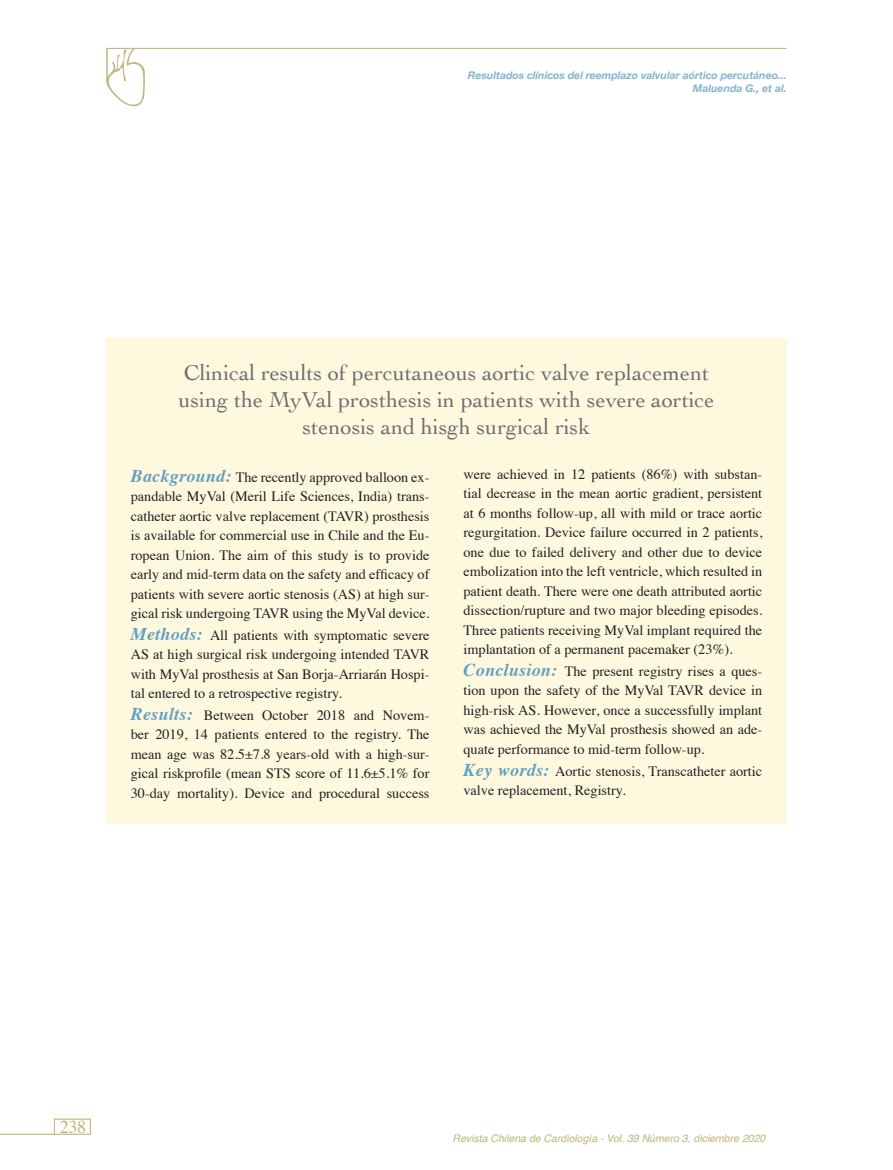
<style>
.page{position:relative;width:893px;height:1170px;background:#fff}
.page>*{position:absolute;margin:0;border:0;box-sizing:border-box;transform-origin:0 0}
.t1{font:22.5px/27px "Cochin";color:#6c6d70;text-align:center}
.t2{font:18px "Times";color:#bfb678}
.t3{font:14.25px/19.5px "Times";color:#231f20;text-align:justify}
.t4{font:italic 700 10.5px/12.6px "Helvetica Neue";color:#83b3cf;text-align:right}
.t5{font:italic 10.5px "Helvetica";color:#bfb678}
.s1{font-weight:700;font-style:italic;font-size:18px;color:#62a0bf}
</style>
<div class="page">
<hr style="left:0;top:1133px;width:54px;height:1px;background:#bfb678">
<div style="left:54px;top:1118px;width:37px;height:16px;border:1px solid #bfb678"></div>
<hr style="left:106px;top:48px;width:681px;height:1px;background:#beb983">
<svg style="left:106px;top:48px;width:39px;height:59px"></svg>
<hr style="left:106px;top:49px;width:2px;height:32px;background:#beb983">
<div style="left:106px;top:338px;width:681px;height:485px;background:#fef8df"></div>
<p class="t4" style="left:468px;top:70px;width:320px">Resultados clínicos del reemplazo valvular aórtico percutáneo...<br>Maluenda G., et al.</p>
<h1 class="t1" style="left:178px;top:358px;width:538px">Clinical results of percutaneous aortic valve replacement using the MyVal prosthesis in patients with severe aortice stenosis and hisgh surgical risk</h1>
<p class="t3" style="left:131px;top:465px;width:300px"><span class="s1">Background:</span> The recently approved balloon ex&shy;pandable MyVal (Meril Life Sciences, India) trans&shy;catheter aortic valve replacement (TAVR) prosthesis is available for commercial use in Chile and the Eu&shy;ropean Union. The aim of this study is to provide early and mid-term data on the safety and efficacy of patients with severe aortic stenosis (AS) at high sur&shy;gical risk undergoing TAVR using the MyVal device.</p>
<p class="t3" style="left:131px;top:624px;width:300px"><span class="s1">Methods:</span> All patients with symptomatic severe AS at high surgical risk undergoing intended TAVR with MyVal prosthesis at San Borja-Arriarán Hospi&shy;tal entered to a retrospective registry.</p>
<p class="t3" style="left:131px;top:704px;width:300px"><span class="s1">Results:</span> Between October 2018 and Novem&shy;ber 2019, 14 patients entered to the registry. The mean age was 82.5±7.8 years-old with a high-sur&shy;gical riskprofile (mean STS score of 11.6±5.1% for 30-day mortality). Device and procedural success</p>
<p class="t3" style="left:463px;top:463px;width:300px">were achieved in 12 patients (86%) with substan&shy;tial decrease in the mean aortic gradient, persistent at 6 months follow-up, all with mild or trace aortic regurgitation. Device failure occurred in 2 patients, one due to failed delivery and other due to device embolization into the left ventricle, which resulted in patient death. There were one death attributed aortic dissection/rupture and two major bleeding episodes.<br>Three patients receiving MyVal implant required the implantation of a permanent pacemaker (23%).</p>
<p class="t3" style="left:463px;top:660px;width:300px"><span class="s1">Conclusion:</span> The present registry rises a ques&shy;tion upon the safety of the MyVal TAVR device in high-risk AS. However, once a successfully implant was achieved the MyVal prosthesis showed an ade&shy;quate performance to mid-term follow-up.</p>
<p class="t3" style="left:463px;top:759px;width:300px"><span class="s1">Key words:</span> Aortic stenosis, Transcatheter aortic valve replacement, Registry.</p>
<p class="t2" style="left:60px;top:1110px;width:28px">238</p>
<p class="t5" style="left:453px;top:1129px;width:314px">Revista Chilena de Cardiología - Vol. 39 Número 3, diciembre 2020</p>
</div>
